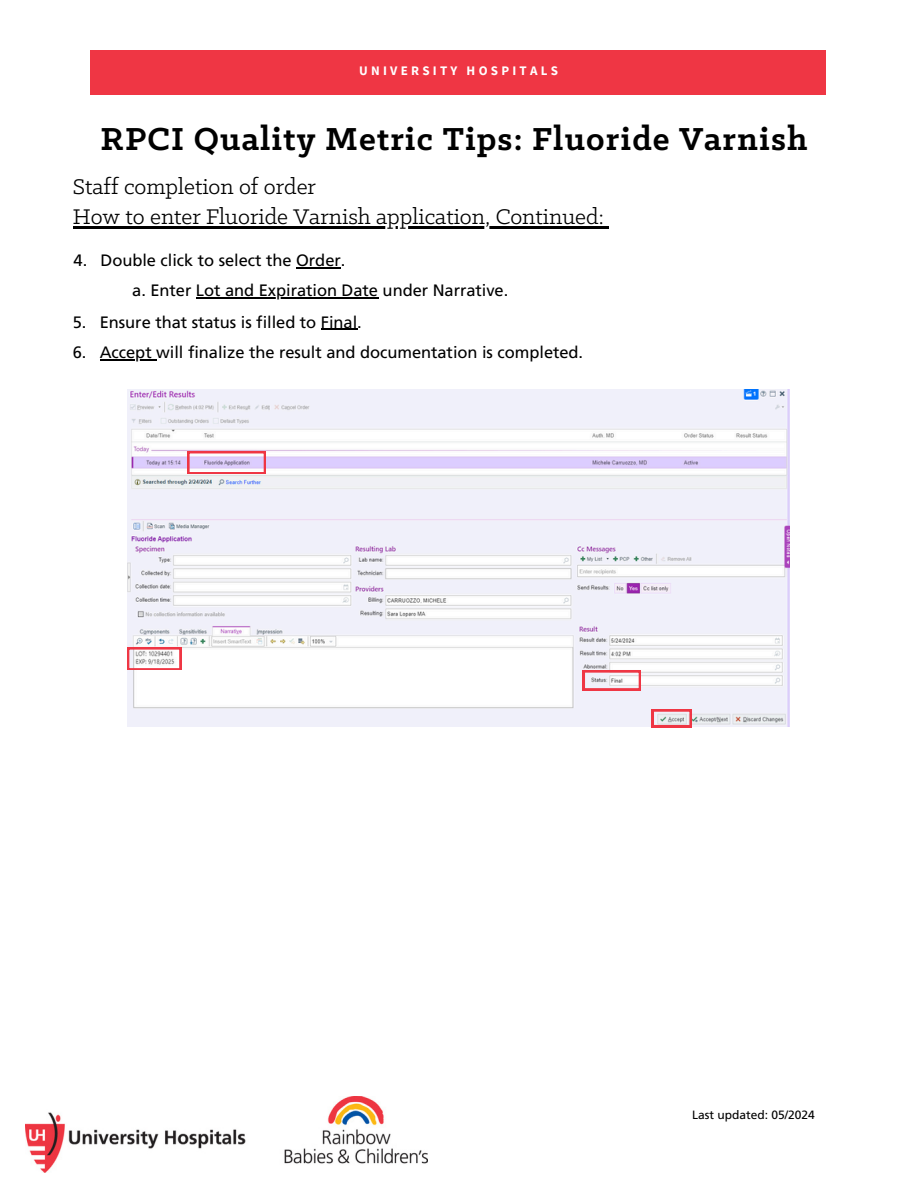
<style>
.page{position:relative;width:918px;height:1188px;background:#fff}
.page>*{position:absolute;margin:0;border:0;box-sizing:border-box;transform-origin:0 0}
.t1{font:700 36px "Klinic Slab";letter-spacing:.03em;color:#000}
.t2{font:24px/30.3px "Klinic Slab";color:#000}
.t3{font:16.5px/30.3px "Frutiger LT Std";letter-spacing:-.005em;color:#000}
.t4{font:700 13.05px "Source Sans Pro";letter-spacing:.25em;color:#fff}
.t5{font:12px "Frutiger LT Std";color:#000}
</style>
<div class="page">
<div style="left:91px;top:51px;width:735px;height:43px;background:#ef3644"></div>
<img style="left:25px;top:1096px;width:403px;height:77px">
<hr style="left:296px;top:267px;width:45px;height:1px;background:#000">
<hr style="left:196px;top:297px;width:182px;height:1px;background:#000">
<hr style="left:321px;top:329px;width:36px;height:1px;background:#000">
<hr style="left:100px;top:359px;width:56px;height:1px;background:#000">
<img style="left:127px;top:389px;width:663px;height:338px">
<svg style="left:187px;top:451px;width:79px;height:23px"></svg>
<svg style="left:127px;top:647px;width:54px;height:23px"></svg>
<svg style="left:583px;top:670px;width:58px;height:20px"></svg>
<svg style="left:652px;top:709px;width:40px;height:18px"></svg>
<hr style="left:73px;top:227px;width:531px;height:2px;background:#000">
<p class="t4" style="left:359px;top:62px;width:201px">UNIVERSITY HOSPITALS</p>
<h1 class="t1" style="left:101px;top:123px;width:709px">RPCI Quality Metric Tips: Fluoride Varnish</h1>
<h2 class="t2" style="left:73px;top:173px;width:532px">Staff completion of order<br>How to enter Fluoride Varnish application, Continued:</h2>
<h3 class="t3" style="left:74px;top:247px;width:15px">4.</h3>
<h3 class="t3" style="left:132px;top:247px;width:378px;text-indent:-32px">Double click to select the Order.<br>a. Enter Lot and Expiration Date under Narrative.</h3>
<h3 class="t3" style="left:73px;top:308px;width:15px">5.<br>6.</h3>
<p class="t3" style="left:100px;top:308px;width:264px">Ensure that status is filled to Final.</p>
<p class="t3" style="left:100px;top:339px;width:485px">Accept will finalize the result and documentation is completed.</p>
<h2 class="t5" style="left:692px;top:1110px;width:124px">Last updated: 05/2024</h2>
</div>
